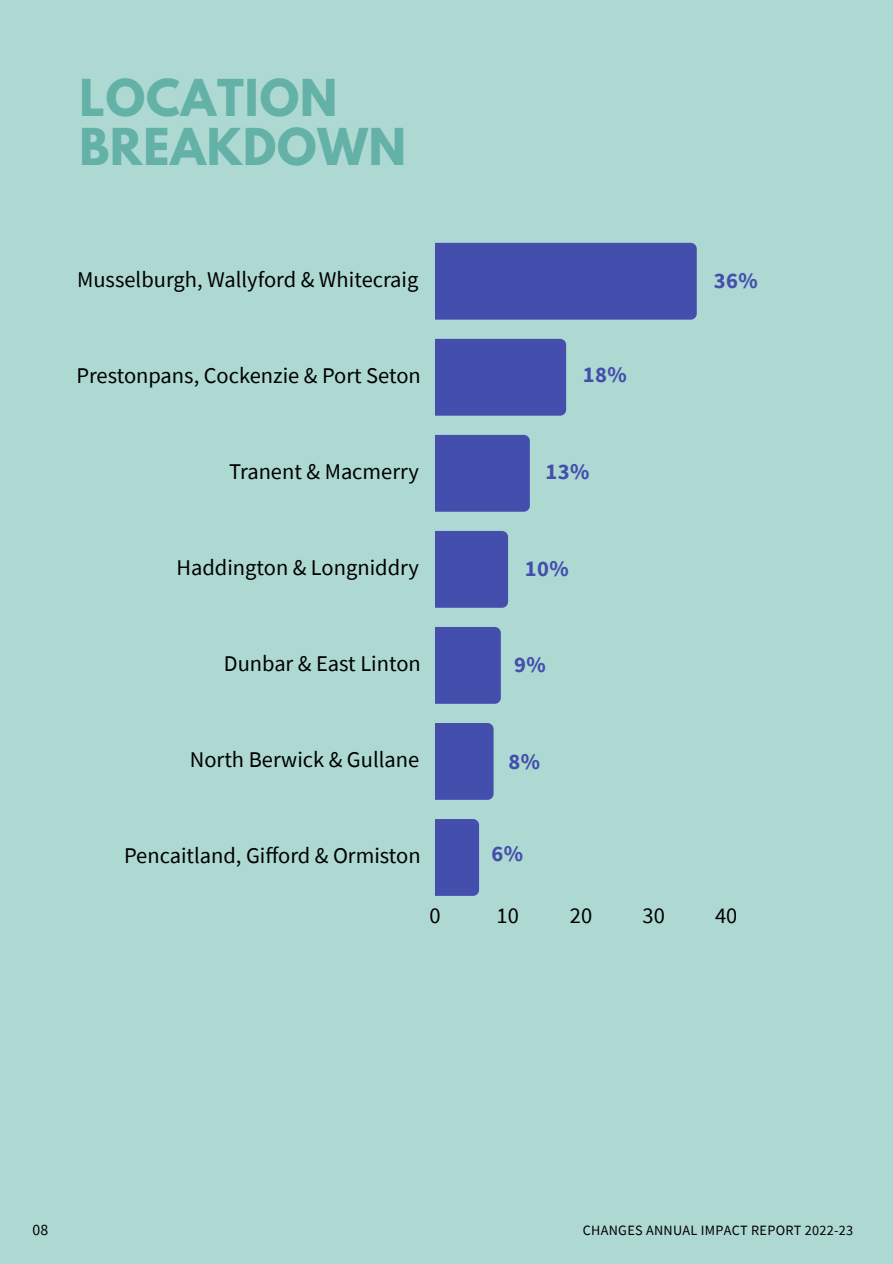
<style>
.page{position:relative;width:893px;height:1264px;background:#fff}
.page>*{position:absolute;margin:0;border:0;box-sizing:border-box;transform-origin:0 0}
.t1{font:700 45px/49.5px "League Spartan";letter-spacing:.02em;color:#63b1a7}
.t2{font:22.5px "Source Sans Pro";color:#000}
.t3{font:700 22.5px "Source Sans Pro";letter-spacing:.02em;color:#444ead}
.t4{font:15.75px "Source Sans Pro";color:#000}
.t5{font:14.25px "Source Sans Pro";letter-spacing:.02em;color:#000}
</style>
<div class="page">
<div style="left:0;top:0;width:892px;height:1263px;background:#add9d2"></div>
<div style="left:435px;top:243px;width:261px;height:76px;background:#444ead"></div>
<div style="left:435px;top:339px;width:131px;height:76px;background:#444ead"></div>
<div style="left:435px;top:435px;width:95px;height:76px;background:#444ead"></div>
<div style="left:435px;top:531px;width:73px;height:76px;background:#444ead"></div>
<div style="left:435px;top:627px;width:66px;height:76px;background:#444ead"></div>
<div style="left:435px;top:723px;width:58px;height:76px;background:#444ead"></div>
<div style="left:435px;top:819px;width:44px;height:76px;background:#444ead"></div>
<p class="t1" style="left:79px;top:79px;width:328px">LOCATION<br>BREAKDOWN</p>
<p class="t2" style="left:77px;top:265px;width:343px">Musselburgh, Wallyford &amp; Whitecraig</p>
<p class="t3" style="left:714px;top:266px;width:45px">36%</p>
<p class="t2" style="left:76px;top:361px;width:346px">Prestonpans, Cockenzie &amp; Port Seton</p>
<p class="t3" style="left:582px;top:360px;width:45px">18%</p>
<p class="t2" style="left:229px;top:457px;width:191px">Tranent &amp; Macmerry</p>
<p class="t3" style="left:545px;top:456px;width:45px">13%</p>
<p class="t2" style="left:176px;top:553px;width:244px">Haddington &amp; Longniddry</p>
<p class="t3" style="left:525px;top:553px;width:45px">10%</p>
<p class="t2" style="left:224px;top:649px;width:198px">Dunbar &amp; East Linton</p>
<p class="t3" style="left:514px;top:650px;width:33px">9%</p>
<p class="t2" style="left:190px;top:745px;width:231px">North Berwick &amp; Gullane</p>
<p class="t3" style="left:508px;top:747px;width:33px">8%</p>
<p class="t2" style="left:124px;top:841px;width:298px">Pencaitland, Gifford &amp; Ormiston</p>
<p class="t3" style="left:491px;top:838px;width:33px">6%</p>
<p class="t2" style="left:429px;top:901px;width:13px">0</p>
<p class="t2" style="left:496px;top:901px;width:24px">10</p>
<p class="t2" style="left:570px;top:901px;width:24px">20</p>
<p class="t2" style="left:642px;top:901px;width:24px">30</p>
<p class="t2" style="left:715px;top:901px;width:24px">40</p>
<p class="t4" style="left:32px;top:1219px;width:17px">08</p>
<p class="t5" style="left:582px;top:1221px;width:272px">CHANGES ANNUAL IMPACT REPORT 2022-23</p>
</div>
